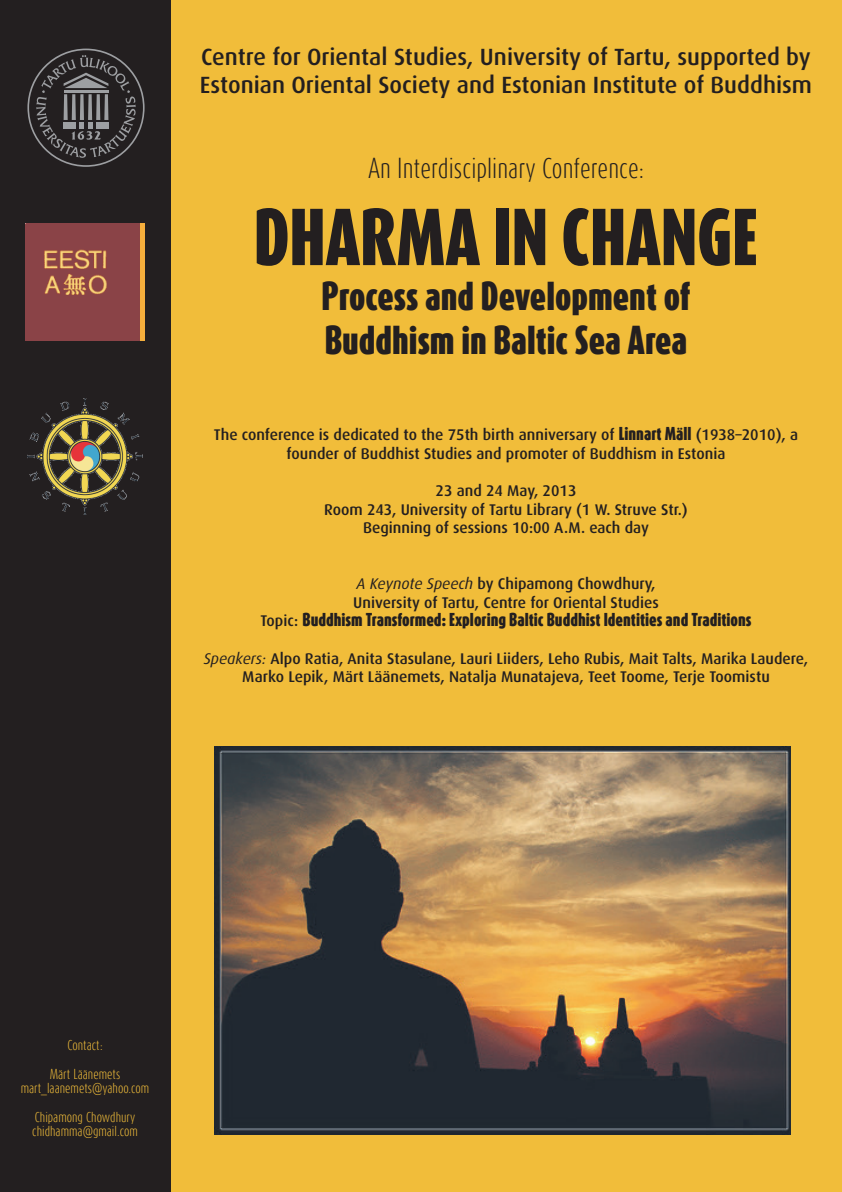
<style>
.page{position:relative;width:842px;height:1192px;background:#f1bd3a}
.page>*{position:absolute;margin:0;border:0;box-sizing:border-box;transform-origin:0 0}
.t1{font:900 67px "Dax Compact";color:#231f20}
.t2{font:900 33.5px/44.5px "Dax Compact";color:#231f20}
.t3{font:300 24px "Dax Compact";color:#231f20}
.t4{font:500 23.5px/28.2px "Dax";color:#231f20}
.t5{font:500 15.5px/18.6px "Dax";color:#231f20;text-align:center}
.t6{font:900 15.5px "Dax Compact";color:#231f20}
.t7{font:300 12px/14.4px "Dax Compact";color:#f1bd3a;text-align:center}
.s1{font-family:"Dax Compact";font-weight:900}
.s2{font-weight:400;font-style:italic}
.s3{font-family:"Dax";font-weight:500}
</style>
<div class="page">
<img style="left:214px;top:746px;width:576px;height:389px">
<div style="left:0;top:0;width:170px;height:1192px;background:#231f20"></div>
<img style="left:27px;top:398px;width:116px;height:117px">
<img style="left:26px;top:224px;width:119px;height:116px">
<svg style="left:27px;top:49px;width:118px;height:118px"></svg>
<h3 class="t4" style="left:200px;top:43px;width:614px">Centre for Oriental Studies, University of Tartu, supported by<br>Estonian Oriental Society and Estonian Institute of Buddhism</h3>
<h3 class="t3" style="left:368px;top:153px;width:277px">An Interdisciplinary Conference:</h3>
<h1 class="t1" style="left:254px;top:193px;width:506px">DHARMA IN CHANGE</h1>
<h2 class="t2" style="left:321px;top:273px;width:371px">Process and Development of<br>Buddhism in Baltic Sea Area</h2>
<p class="t5" style="left:214px;top:426px;width:586px">The conference is dedicated to the 75th birth anniversary of <span class="s1">Linnart Mäll</span> (1938–2010), a founder of Buddhist Studies and promoter of Buddhism in Estonia</p>
<p class="t5" style="left:324px;top:482px;width:365px">23 and 24 May, 2013<br>Room 243, University of Tartu Library (1 W. Struve Str.)<br>Beginning of sessions 10:00 A.M. each day</p>
<p class="t5" style="left:353px;top:575px;width:307px;text-align:left"><span class="s2">A Keynote Speech</span> by Chipamong Chowdhury,<br>University of Tartu, Centre for Oriental Studies</p>
<p class="t6" style="left:260px;top:610px;width:493px"><span class="s3">Topic:</span> Buddhism Transformed: Exploring Baltic Buddhist Identities and Traditions</p>
<p class="t5" style="left:204px;top:649px;width:606px"><span class="s2">Speakers:</span> Alpo Ratia, Anita Stasulane, Lauri Liiders, Leho Rubis, Mait Talts, Marika Laudere,<br>Marko Lepik, Märt Läänemets, Natalja Munatajeva, Teet Toome, Terje Toomistu</p>
<p class="t7" style="left:67px;top:1038px;width:37px">Contact:</p>
<p class="t7" style="left:21px;top:1066px;width:130px">Märt Läänemets mart_laanemets@yahoo.com</p>
<p class="t7" style="left:32px;top:1110px;width:107px;text-align:left">Chipamong Chowdhury chidhamma@gmail.com</p>
</div>
